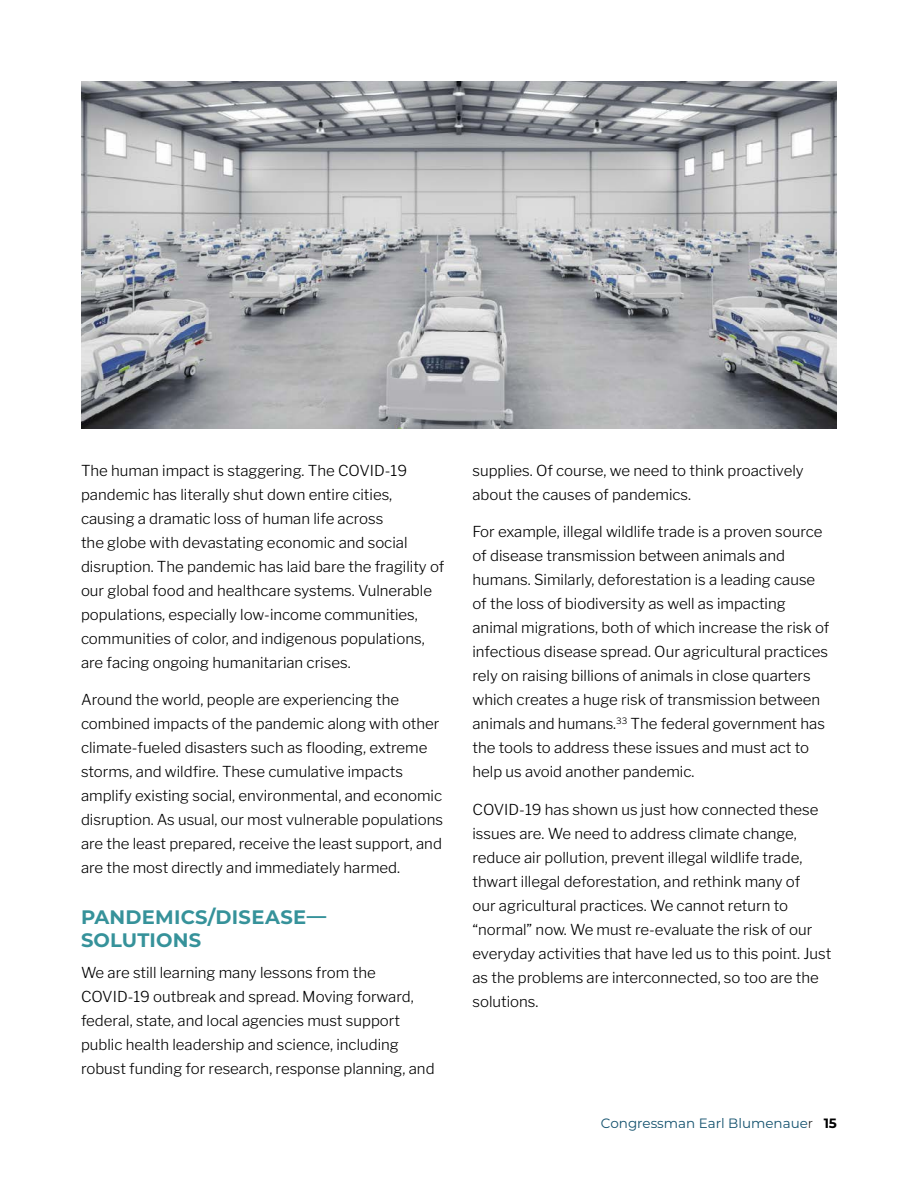
<style>
.page{position:relative;width:918px;height:1188px;background:#fff}
.page>*{position:absolute;margin:0;border:0;box-sizing:border-box;transform-origin:0 0}
.t1{font:700 19.5px/23.4px "Montserrat";letter-spacing:.01em;color:#36929a}
.t2{font:100 15px/24px "Libre Franklin";color:#000}
.t3{font:13.5px "Montserrat";color:#14526e}
.s1{font-weight:300;color:#000}
.s2{font-weight:700;color:#000}
</style>
<div class="page">
<img style="left:81px;top:81px;width:756px;height:348px">
<p class="t2" style="left:81px;top:457px;width:365px">The human impact is staggering. The COVID-19 pandemic has literally shut down entire cities, causing a dramatic loss of human life across<br>the globe with devastating economic and social disruption. The pandemic has laid bare the fragility of our global food and healthcare systems. Vulnerable populations, especially low-income communities, communities of color, and indigenous populations, are facing ongoing humanitarian crises.</p>
<p class="t2" style="left:81px;top:686px;width:364px">Around the world, people are experiencing the combined impacts of the pandemic along with other climate-fueled disasters such as flooding, extreme storms, and wildfire. These cumulative impacts amplify existing social, environmental, and economic disruption. As usual, our most vulnerable populations are the least prepared, receive the least support, and are the most directly and immediately harmed.</p>
<h1 class="t1" style="left:81px;top:904px;width:247px">PANDEMICS/DISEASE—<br>SOLUTIONS</h1>
<p class="t2" style="left:81px;top:959px;width:355px">We are still learning many lessons from the COVID-19 outbreak and spread. Moving forward, federal, state, and local agencies must support public health leadership and science, including robust funding for research, response planning, and</p>
<p class="t2" style="left:472px;top:457px;width:333px">supplies. Of course, we need to think proactively about the causes of pandemics.</p>
<p class="t2" style="left:472px;top:518px;width:358px">For example, illegal wildlife trade is a proven source of disease transmission between animals and humans. Similarly, deforestation is a leading cause of the loss of biodiversity as well as impacting animal migrations, both of which increase the risk of infectious disease spread. Our agricultural practices rely on raising billions of animals in close quarters which creates a huge risk of transmission between animals and humans.<sup>33</sup> The federal government has the tools to address these issues and must act to help us avoid another pandemic.</p>
<p class="t2" style="left:473px;top:796px;width:360px">COVID-19 has shown us just how connected these issues are. We need to address climate change, reduce air pollution, prevent illegal wildlife trade, thwart illegal deforestation, and rethink many of<br>our agricultural practices. We cannot return to “normal” now. We must re-evaluate the risk of our everyday activities that have led us to this point. Just as the problems are interconnected, so too are the solutions.</p>
<p class="t3" style="left:601px;top:1114px;width:238px">Congressman Earl Blumenaue<span class="s1">r</span> <span class="s2">15</span></p>
</div>
